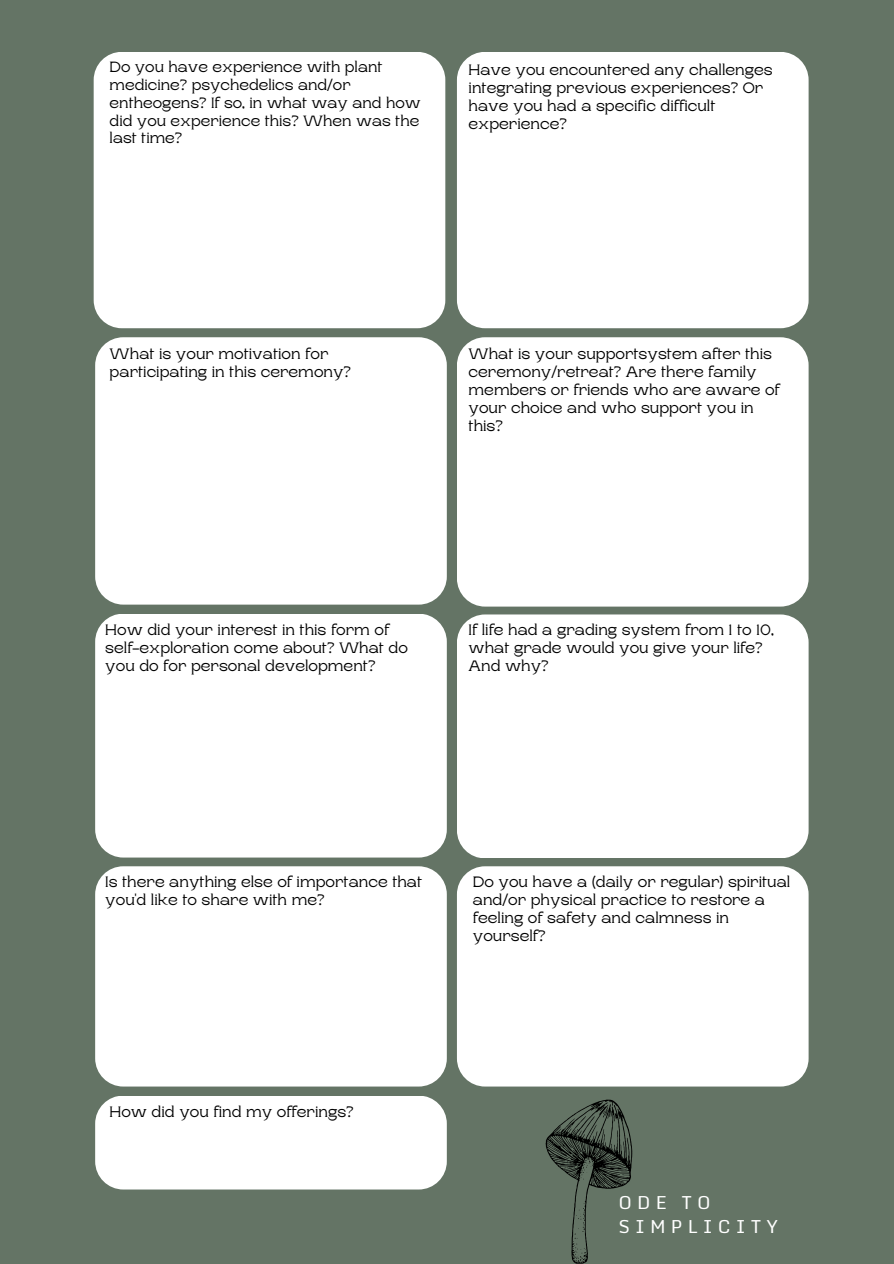
<style>
.page{position:relative;width:894px;height:1264px;background:#fff}
.page>*{position:absolute;margin:0;border:0;box-sizing:border-box;transform-origin:0 0}
.t1{font:18px/24.8px "Monda";letter-spacing:.285em;color:#fff}
.t2{font:15px/18px "Rasputin";color:#000}
.t3{font:14.85px/17.7px "Rasputin";color:#000}
</style>
<div class="page">
<div style="left:0;top:0;width:893px;height:1263px;background:#647465"></div>
<div style="left:94px;top:52px;width:351px;height:276px;background:#fff;border-radius:28px"></div>
<div style="left:95px;top:337px;width:351px;height:267px;background:#fff;border-radius:28px"></div>
<div style="left:95px;top:613px;width:351px;height:244px;background:#fff;border-radius:28px"></div>
<div style="left:95px;top:866px;width:351px;height:220px;background:#fff;border-radius:28px"></div>
<div style="left:457px;top:52px;width:351px;height:276px;background:#fff;border-radius:28px"></div>
<div style="left:457px;top:337px;width:351px;height:269px;background:#fff;border-radius:28px"></div>
<div style="left:457px;top:614px;width:351px;height:244px;background:#fff;border-radius:28px"></div>
<div style="left:457px;top:866px;width:351px;height:220px;background:#fff;border-radius:28px"></div>
<svg style="left:545px;top:1099px;width:87px;height:164px"></svg>
<div style="left:95px;top:1095px;width:351px;height:94px;background:#fff;border-radius:28px"></div>
<p class="t3" style="left:110px;top:59px;width:313px">Do you have experience with plant medicine? psychedelics and/or entheogens? If so, in what way and how did you experience this? When was the last time?</p>
<p class="t2" style="left:468px;top:61px;width:305px">Have you encountered any challenges integrating previous experiences? Or have you had a specific difficult experience?</p>
<p class="t2" style="left:110px;top:344px;width:243px">What is your motivation for participating in this ceremony?</p>
<p class="t2" style="left:468px;top:344px;width:312px">What is your supportsystem after this ceremony/retreat? Are there family members or friends who are aware of your choice and who support you in this?</p>
<p class="t2" style="left:105px;top:621px;width:304px">How did your interest in this form of self-exploration come about? What do you do for personal development?</p>
<p class="t2" style="left:468px;top:621px;width:306px">If life had a grading system from 1 to 10, what grade would you give your life?<br>And why?</p>
<p class="t2" style="left:105px;top:873px;width:318px">Is there anything else of importance that you'd like to share with me?</p>
<p class="t2" style="left:472px;top:872px;width:319px">Do you have a (daily or regular) spiritual and/or physical practice to restore a feeling of safety and calmness in yourself?</p>
<p class="t2" style="left:110px;top:1102px;width:245px">How did you find my offerings?</p>
<p class="t1" style="left:618px;top:1189px;width:161px">ODE TO<br>SIMPLICITY</p>
</div>
